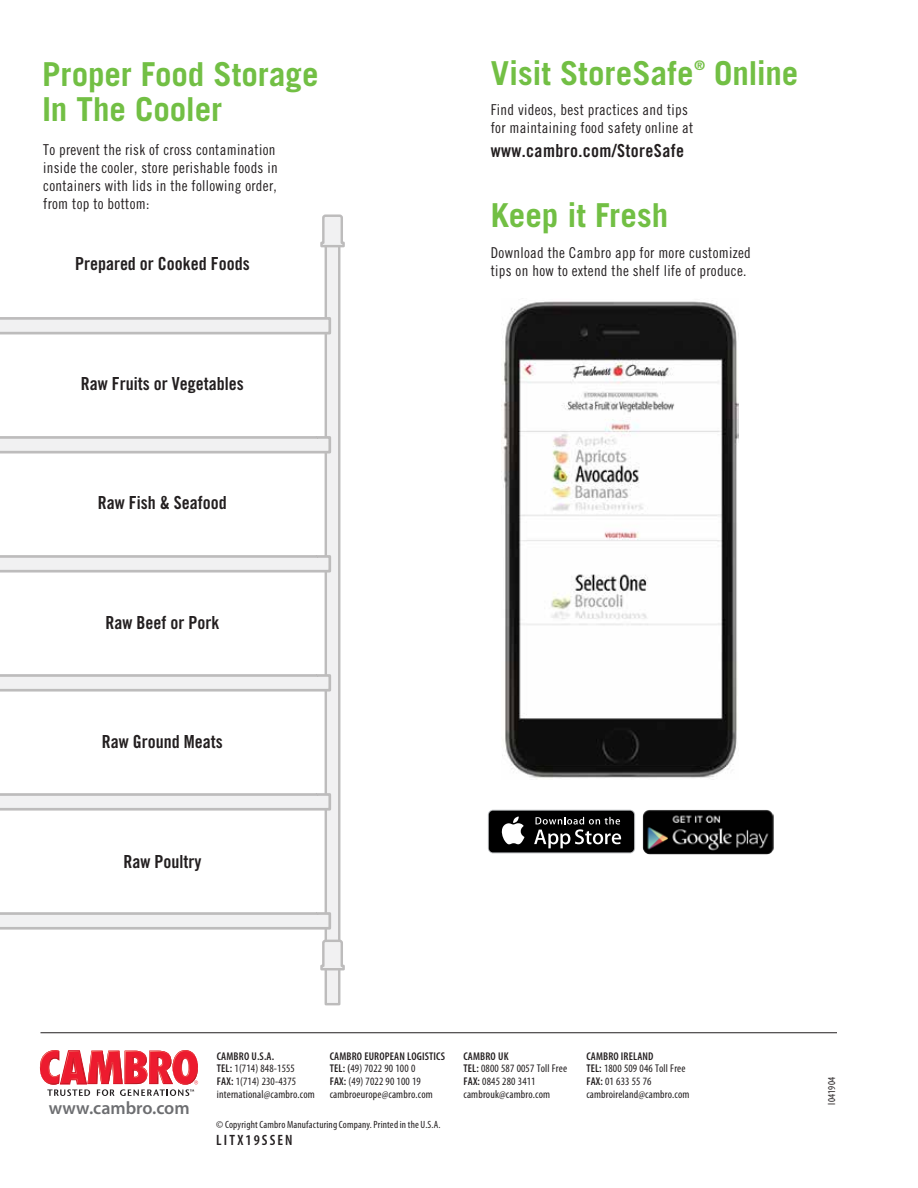
<style>
.page{position:relative;width:918px;height:1188px;background:#fff}
.page>*{position:absolute;margin:0;border:0;box-sizing:border-box;transform-origin:0 0}
.t1{font:700 33px/34.5px "Trade Gothic LT Std";letter-spacing:-.005em;color:#72bf44}
.t2{font:18px "Trade Gothic LT Std Bd Cn 20";color:#231f20}
.t3{font:18px "Trade Gothic LT Std Bd Cn 20";letter-spacing:.02em;color:#231f20}
.t4{font:600 18px "Myriad Pro";color:#6d6e71}
.t5{font:15px/18px "Trade Gothic LT Std Cn 18";letter-spacing:.02em;color:#231f20}
.t6{font:600 condensed 15px "Myriad Pro";letter-spacing:.14em;color:#231f20}
.t7{font:700 13.2px "Trade Gothic LT Std";color:#72bf44}
.t8{font:condensed 11.25px/12.8px "Myriad Pro";letter-spacing:.015em;color:#231f20}
.t9{font:condensed 10.5px "Myriad Pro";letter-spacing:.015em;color:#231f20}
.s1{font-weight:600}
</style>
<div class="page">
<svg style="left:40px;top:1050px;width:158px;height:46px"></svg>
<hr style="left:40px;top:1032px;width:797px;height:1px;background:#231f20">
<div style="left:326px;top:220px;width:13px;height:784px;background:#f1f1f2"></div>
<svg style="left:0;top:911px;width:331px;height:20px"></svg>
<svg style="left:0;top:554px;width:331px;height:20px"></svg>
<svg style="left:0;top:673px;width:331px;height:20px"></svg>
<svg style="left:0;top:792px;width:331px;height:20px"></svg>
<svg style="left:0;top:435px;width:331px;height:20px"></svg>
<svg style="left:0;top:317px;width:331px;height:17px"></svg>
<svg style="left:320px;top:938px;width:25px;height:34px"></svg>
<svg style="left:320px;top:214px;width:25px;height:35px"></svg>
<img style="left:501px;top:301px;width:237px;height:477px">
<svg style="left:488px;top:810px;width:147px;height:43px"></svg>
<div style="left:489px;top:811px;width:145px;height:41px;background:#000;border-radius:4px"></div>
<svg style="left:501px;top:817px;width:23px;height:27px"></svg>
<svg style="left:534px;top:817px;width:87px;height:31px"></svg>
<img style="left:643px;top:810px;width:131px;height:45px">
<h1 class="t1" style="left:42px;top:57px;width:278px">Proper Food Storage<br>In The Cooler</h1>
<h1 class="t1" style="left:491px;top:56px;width:204px">Visit StoreSafe</h1>
<p class="t7" style="left:694px;top:58px;width:12px">®</p>
<h1 class="t1" style="left:714px;top:56px;width:86px">Online</h1>
<h3 class="t5" style="left:491px;top:100px;width:204px">Find videos, best practices and tips for maintaining food safety online at</h3>
<h2 class="t3" style="left:491px;top:139px;width:195px">www.cambro.com/StoreSafe</h2>
<h3 class="t5" style="left:43px;top:140px;width:236px">To prevent the risk of cross contamination inside the cooler, store perishable foods in containers with lids in the following order, from top to bottom:</h3>
<h1 class="t1" style="left:491px;top:197px;width:179px">Keep it Fresh</h1>
<h2 class="t2" style="left:75px;top:253px;width:176px">Prepared or Cooked Foods</h2>
<h2 class="t2" style="left:81px;top:372px;width:164px">Raw Fruits or Vegetables</h2>
<h2 class="t2" style="left:98px;top:492px;width:130px">Raw Fish &amp; Seafood</h2>
<h2 class="t2" style="left:105px;top:611px;width:115px">Raw Beef or Pork</h2>
<h2 class="t2" style="left:102px;top:731px;width:122px">Raw Ground Meats</h2>
<h2 class="t2" style="left:123px;top:850px;width:79px">Raw Poultry</h2>
<h3 class="t5" style="left:491px;top:243px;width:262px">Download the Cambro app for more customized tips on how to extend the shelf life of produce.</h3>
<h2 class="t4" style="left:49px;top:1096px;width:142px">www.cambro.com</h2>
<p class="t8" style="left:217px;top:1049px;width:99px"><span class="s1">CAMBRO U.S.A.<br>TEL:</span> 1(714) 848-1555<br><span class="s1">FAX:</span> 1(714) 230-4375 international@cambro.com</p>
<p class="t8" style="left:463px;top:1049px;width:105px"><span class="s1">CAMBRO UK<br>TEL:</span> 0800 587 0057 Toll Free<br><span class="s1">FAX:</span> 0845 280 3411 cambrouk@cambro.com</p>
<p class="t8" style="left:586px;top:1049px;width:105px"><span class="s1">CAMBRO IRELAND<br>TEL:</span> 1800 509 046 Toll Free<br><span class="s1">FAX:</span> 01 633 55 76 cambroireland@cambro.com</p>
<h3 class="t6" style="left:216px;top:1131px;width:78px">LITX19SSEN</h3>
<p class="t8" style="left:330px;top:1049px;width:117px"><span class="s1">CAMBRO EUROPEAN LOGISTICS<br>TEL: (</span>49) 7022 90 100 0<br><span class="s1">FAX:</span> (49) 7022 90 100 19 cambroeurope@cambro.com</p>
<p class="t9" style="left:216px;top:1118px;width:226px">© Copyright Cambro Manufacturing Company. Printed in the U.S.A.</p>
<p class="t9" style="left:825px;top:1105px;width:29px;rotate:-90deg">I041904</p>
</div>
